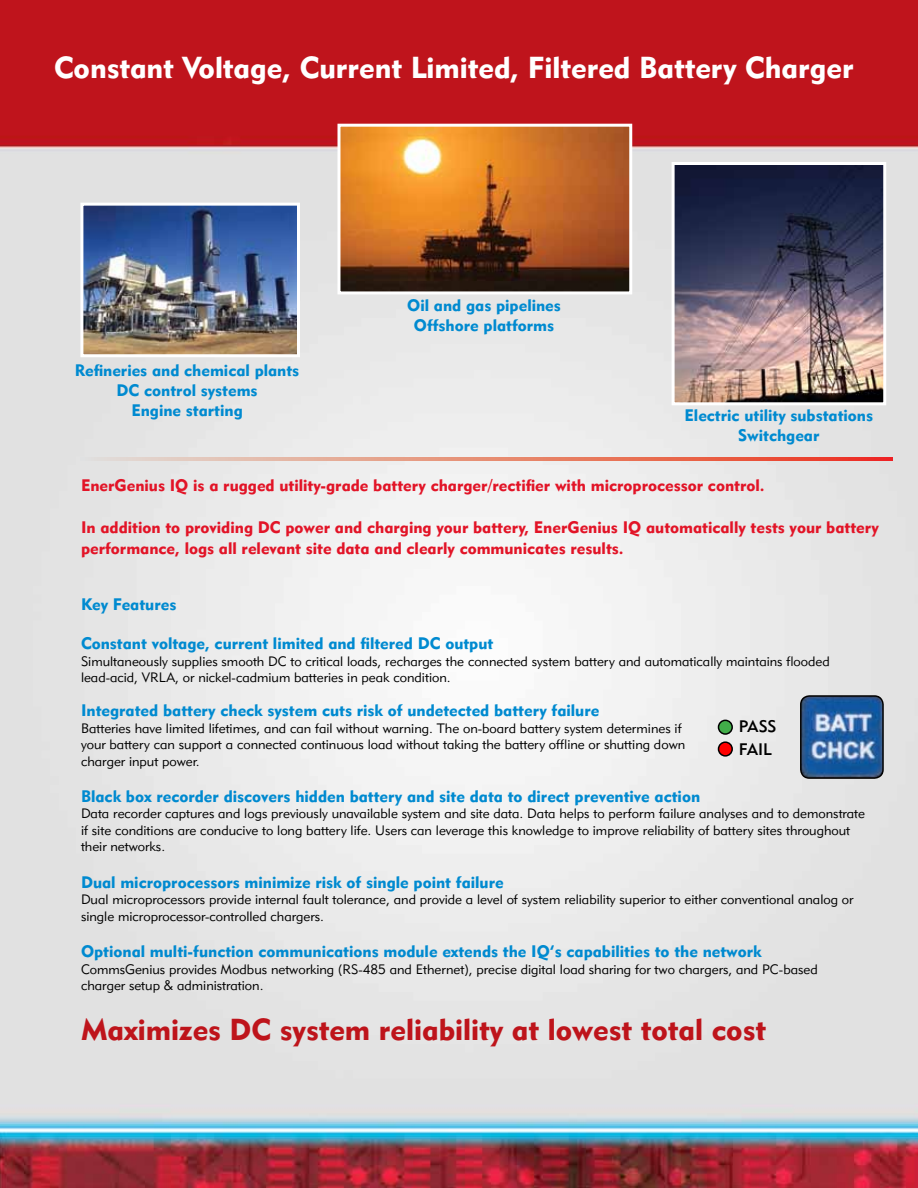
<style>
.page{position:relative;width:918px;height:1188px;background:#fff}
.page>*{position:absolute;margin:0;border:0;box-sizing:border-box;transform-origin:0 0}
.t1{font:30px "Geometric 415 BT Black A";color:#fff}
.t2{font:30px "Geometric 415 BT Black A";color:#be141b}
.t3{font:16.5px/19.8px "Geometric 415 BT Black A";color:#008ad0;text-align:center}
.t4{font:16.5px/21px "Geometric 415 BT Black A";color:#e21427}
.t5{font:16.5px/22.5px "Geometric 415 BT Medium A";color:#000}
.t6{font:13.5px/16.5px "Geometric 415 BT Lite A";color:#000}
</style>
<div class="page">
<img style="left:0;top:0;width:918px;height:1188px">
<img style="left:342px;top:128px;width:286px;height:162px">
<div style="left:338px;top:124px;width:294px;height:170px;border:3px solid #fff"></div>
<img style="left:676px;top:166px;width:206px;height:235px">
<div style="left:672px;top:162px;width:214px;height:243px;border:3px solid #fff"></div>
<img style="left:84px;top:207px;width:212px;height:146px">
<div style="left:80px;top:203px;width:220px;height:154px;border:3px solid #fff"></div>
<img style="left:801px;top:696px;width:82px;height:82px">
<div style="left:800px;top:695px;width:84px;height:84px;border:2px solid #000;border-radius:9px"></div>
<div style="left:718px;top:720px;width:14px;height:14px;background:#41ad49;border-radius:50%"></div>
<div style="left:718px;top:720px;width:15px;height:15px;border:2px solid #000;border-radius:50%"></div>
<div style="left:718px;top:742px;width:14px;height:14px;background:#f00;border-radius:50%"></div>
<div style="left:718px;top:741px;width:15px;height:16px;border:2px solid #000;border-radius:50%"></div>
<svg style="left:81px;top:458px;width:811px;height:2px;background:#e68b77"></svg>
<h1 class="t1" style="left:54px;top:50px;width:801px">Constant Voltage, Current Limited, Filtered Battery Charger</h1>
<p class="t3" style="left:75px;top:360px;width:226px">Refineries and chemical plants<br>DC control systems<br>Engine starting</p>
<p class="t3" style="left:407px;top:295px;width:155px">Oil and gas pipelines<br>Offshore platforms</p>
<p class="t3" style="left:685px;top:405px;width:190px">Electric utility substations<br>Switchgear</p>
<p class="t4" style="left:81px;top:474px;width:685px">EnerGenius IQ is a rugged utility-grade battery charger/rectifier with microprocessor control.</p>
<p class="t4" style="left:81px;top:516px;width:799px">In addition to providing DC power and charging your battery, EnerGenius IQ automatically tests your battery performance, logs all relevant site data and clearly communicates results.</p>
<p class="t3" style="left:81px;top:594px;width:97px">Key Features</p>
<p class="t3" style="left:81px;top:634px;width:414px">Constant voltage, current limited and filtered DC output</p>
<p class="t6" style="left:81px;top:653px;width:750px">Simultaneously supplies smooth DC to critical loads, recharges the connected system battery and automatically maintains flooded lead-acid, VRLA, or nickel-cadmium batteries in peak condition.</p>
<p class="t3" style="left:81px;top:700px;width:520px">Integrated battery check system cuts risk of undetected battery failure</p>
<p class="t6" style="left:81px;top:719px;width:606px">Batteries have limited lifetimes, and can fail without warning. The on-board battery system determines if your battery can support a connected continuous load without taking the battery offline or shutting down charger input power.</p>
<p class="t3" style="left:81px;top:786px;width:621px">Black box recorder discovers hidden battery and site data to direct preventive action</p>
<p class="t6" style="left:81px;top:805px;width:786px">Data recorder captures and logs previously unavailable system and site data. Data helps to perform failure analyses and to demonstrate if site conditions are conducive to long battery life. Users can leverage this knowledge to improve reliability of battery sites throughout their networks.</p>
<p class="t3" style="left:81px;top:872px;width:424px">Dual microprocessors minimize risk of single point failure</p>
<p class="t6" style="left:81px;top:891px;width:774px">Dual microprocessors provide internal fault tolerance, and provide a level of system reliability superior to either conventional analog or single microprocessor-controlled chargers.</p>
<p class="t3" style="left:81px;top:941px;width:682px">Optional multi-function communications module extends the IQ’s capabilities to the network</p>
<p class="t6" style="left:81px;top:960px;width:738px">CommsGenius provides Modbus networking (RS-485 and Ethernet), precise digital load sharing for two chargers, and PC-based charger setup &amp; administration.</p>
<h1 class="t2" style="left:81px;top:1011px;width:687px">Maximizes DC system reliability at lowest total cost</h1>
<p class="t5" style="left:739px;top:715px;width:39px">PASS<br>FAIL</p>
</div>
